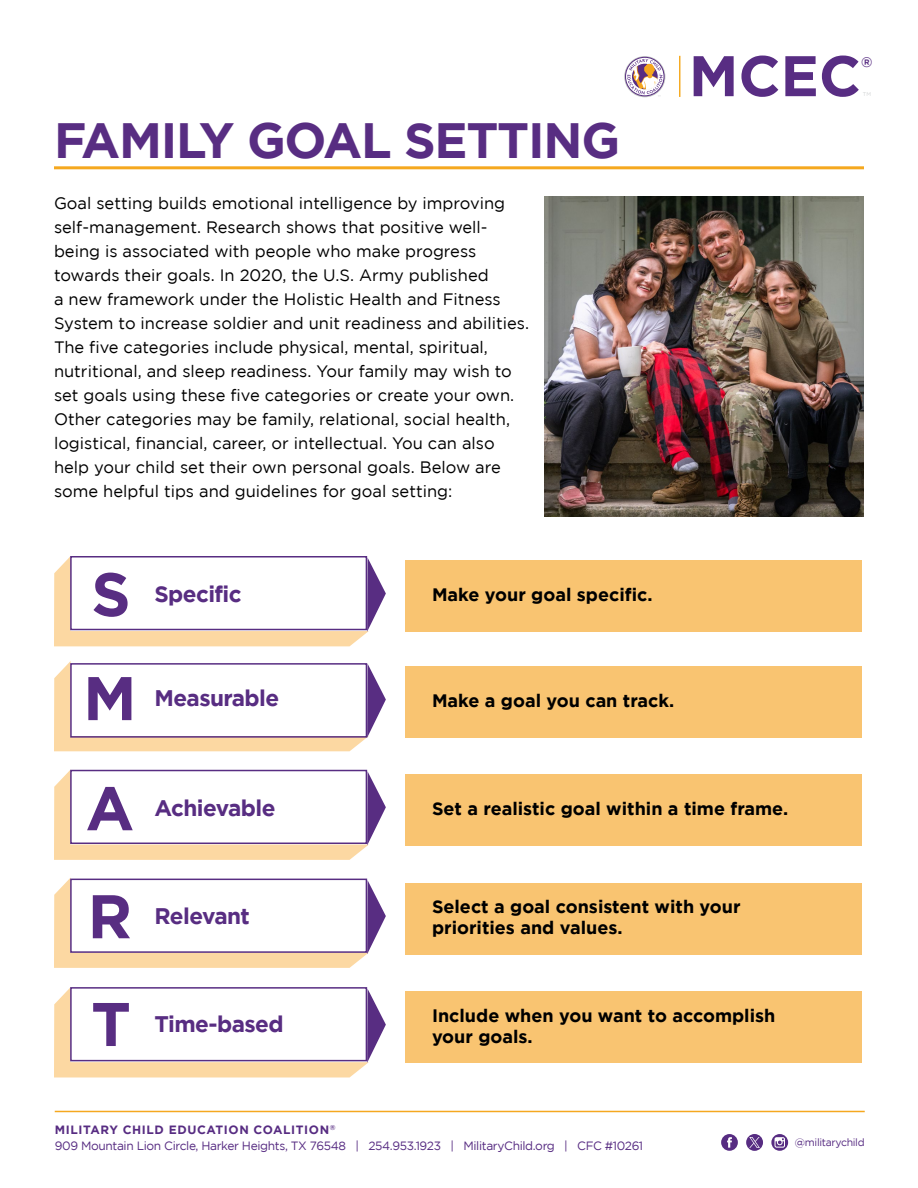
<style>
.page{position:relative;width:918px;height:1188px;background:#fff}
.page>*{position:absolute;margin:0;border:0;box-sizing:border-box;transform-origin:0 0}
.t1{font:700 61.5px/107.7px "Gotham";color:#582d82}
.t2{font:700 57.15px "Gotham";color:#582d83}
.t3{font:700 49.5px "Gotham";letter-spacing:-.025em;color:#582d82}
.t4{font:700 22.5px "Gotham";letter-spacing:-.025em;color:#582d82}
.t5{font:700 18px/21px "Gotham";color:#000}
.t6{font:16.5px/24px "Gotham";color:#000}
.t7{font:700 13.8px "Gotham";color:#582d83}
.t8{font:12px/16.5px "Gotham";letter-spacing:-.03em;color:#572c82}
.t9{font:10.5px "Gotham";letter-spacing:-.03em;color:#572c82}
.t10{font:5.4px "Gotham";color:#d1d3d4}
.s1{font-weight:700}
</style>
<div class="page">
<hr style="left:679px;top:56px;width:1px;height:41px;background:#f5a81d">
<svg style="left:624px;top:56px;width:41px;height:41px"></svg>
<svg style="left:625px;top:57px;width:40px;height:39px"></svg>
<svg style="left:626px;top:58px;width:38px;height:37px"></svg>
<svg style="left:627px;top:59px;width:36px;height:38px"></svg>
<div style="left:405px;top:561px;width:457px;height:71px;background:#f9c471"></div>
<div style="left:405px;top:667px;width:457px;height:71px;background:#f9c471"></div>
<div style="left:405px;top:774px;width:457px;height:72px;background:#f9c471"></div>
<div style="left:405px;top:883px;width:457px;height:72px;background:#f9c471"></div>
<div style="left:405px;top:992px;width:457px;height:71px;background:#f9c471"></div>
<svg style="left:54px;top:556px;width:332px;height:90px"></svg>
<svg style="left:54px;top:661px;width:332px;height:90px"></svg>
<svg style="left:54px;top:769px;width:332px;height:91px"></svg>
<svg style="left:54px;top:877px;width:332px;height:91px"></svg>
<svg style="left:54px;top:987px;width:332px;height:90px"></svg>
<div style="left:70px;top:556px;width:297px;height:74px;border:2px solid #582d82"></div>
<div style="left:70px;top:663px;width:297px;height:75px;border:2px solid #582d82"></div>
<div style="left:70px;top:770px;width:297px;height:74px;border:2px solid #582d82"></div>
<div style="left:70px;top:879px;width:297px;height:74px;border:2px solid #582d82"></div>
<div style="left:70px;top:987px;width:297px;height:74px;border:2px solid #582d82"></div>
<hr style="left:54px;top:166px;width:810px;height:3px;background:#f5a81f">
<img style="left:544px;top:197px;width:320px;height:319px">
<svg style="left:721px;top:1134px;width:17px;height:17px"></svg>
<svg style="left:771px;top:1134px;width:17px;height:17px"></svg>
<hr style="left:55px;top:1111px;width:810px;height:1px;background:#f5a81f">
<svg style="left:746px;top:1134px;width:17px;height:17px"></svg>
<svg style="left:749px;top:1137px;width:11px;height:11px"></svg>
<h3 class="t3" style="left:54px;top:112px;width:568px">FAMILY GOAL SETTING</h3>
<p class="t6" style="left:54px;top:191px;width:477px">Goal setting builds emotional intelligence by improving self-management. Research shows that positive well&shy;being is associated with people who make progress towards their goals. In 2020, the U.S. Army published<br>a new framework under the Holistic Health and Fitness System to increase soldier and unit readiness and abilities.<br>The five categories include physical, mental, spiritual, nutritional, and sleep readiness. Your family may wish to set goals using these five categories or create your own.<br>Other categories may be family, relational, social health, logistical, financial, career, or intellectual. You can also help your child set their own personal goals. Below are some helpful tips and guidelines for goal setting:</p>
<h2 class="t2" style="left:689px;top:43px;width:174px">MCEC</h2>
<p class="t7" style="left:861px;top:54px;width:13px">®</p>
<p class="t10" style="left:863px;top:92px;width:10px">TM</p>
<h1 class="t1" style="left:91px;top:539px;width:41px">S</h1>
<h3 class="t4" style="left:154px;top:581px;width:89px">Specific</h3>
<h1 class="t1" style="left:83px;top:643px;width:55px">M</h1>
<h3 class="t4" style="left:154px;top:685px;width:126px">Measurable</h3>
<p class="t5" style="left:432px;top:584px;width:222px">Make your goal specific.</p>
<p class="t5" style="left:432px;top:690px;width:244px">Make a goal you can track.</p>
<h1 class="t1" style="left:86px;top:753px;width:50px">A</h1>
<h3 class="t4" style="left:154px;top:795px;width:123px">Achievable</h3>
<h1 class="t1" style="left:88px;top:861px;width:46px">R<br>T</h1>
<h3 class="t4" style="left:154px;top:903px;width:97px">Relevant</h3>
<h3 class="t4" style="left:154px;top:1011px;width:131px">Time-based</h3>
<p class="t5" style="left:432px;top:798px;width:358px">Set a realistic goal within a time frame.</p>
<p class="t5" style="left:432px;top:896px;width:310px">Select a goal consistent with your priorities and values.</p>
<p class="t5" style="left:432px;top:1005px;width:345px">Include when you want to accomplish your goals.</p>
<p class="t8" style="left:55px;top:1121px;width:590px"><span class="s1">MILITARY CHILD EDUCATION COALITION</span><sup>®<br></sup>909 Mountain Lion Circle, Harker Heights, TX 76548 | 254.953.1923 | MilitaryChild.org | CFC #10261</p>
<p class="t9" style="left:795px;top:1137px;width:71px">@militarychild</p>
</div>
